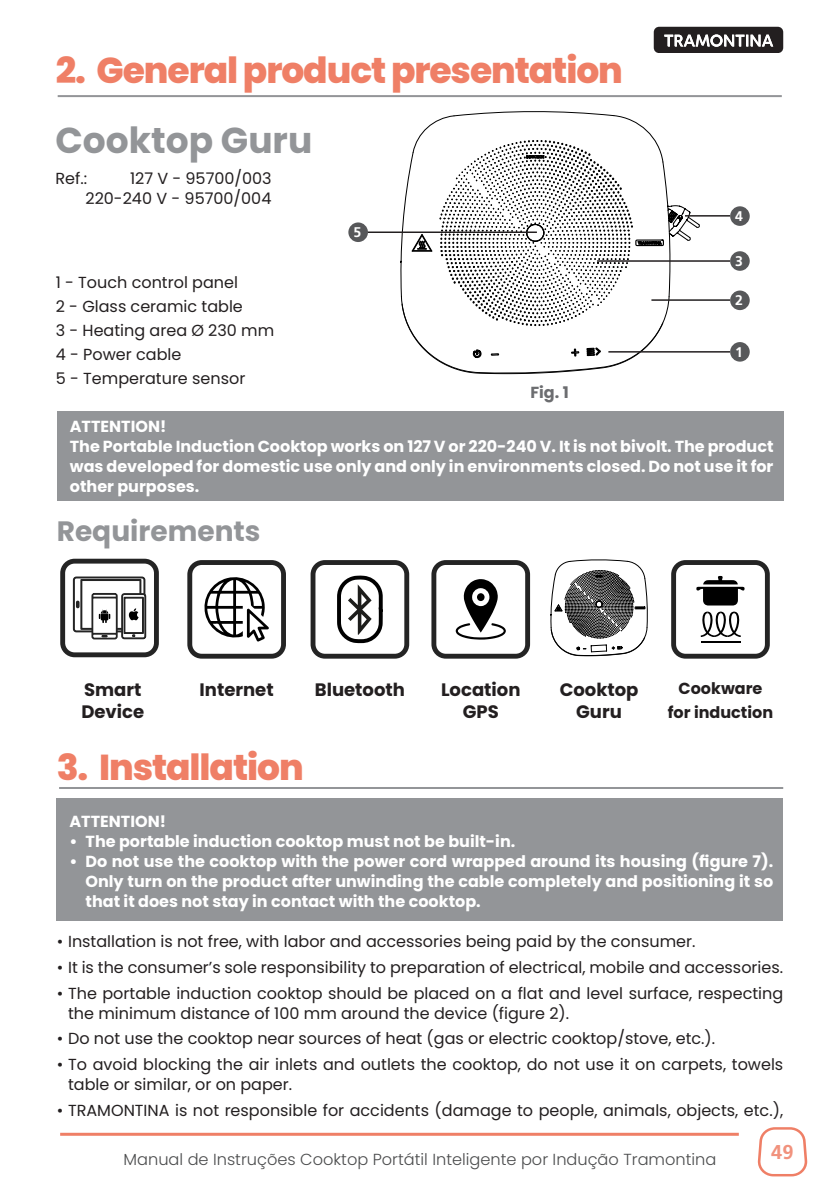
<style>
.page{position:relative;width:840px;height:1191px;background:#fff}
.page>*{position:absolute;margin:0;border:0;box-sizing:border-box;transform-origin:0 0}
.Títulos{font:800 36px "Poppins";letter-spacing:-.03em;color:#ef7f66}
.t1{font:700 36px "Poppins";color:#939598}
.t2{font:700 28px "Poppins";color:#939598}
.t3{font:700 20px "Frutiger LT Pro";color:#f1927d}
.t4{font:700 18px/22px "Poppins";color:#231f20}
.t5{font:16px/20px "Poppins";color:#231f20}
.t6{font:700 16px/20px "Poppins";color:#fff;text-align:justify}
.t7{font:300 16px "Poppins";color:#4b4c4d}
.t8{font:700 16px/24px "Poppins";color:#231f20;text-align:center}
.t9{font:700 16px "Poppins";color:#6c6d70}
.t10{font:600 14.2px "Myriad Pro";color:#000}
.t11{font:700 14px "Frutiger LT Pro";color:#fff}
</style>
<div class="page">
<svg style="left:653px;top:27px;width:129px;height:26px;background:#514e4f"></svg>
<hr style="left:60px;top:1132px;width:678px;height:3px;background:#ef7f66">
<svg style="left:757px;top:1127px;width:49px;height:49px"></svg>
<div style="left:57px;top:799px;width:725px;height:122px;background:#939598"></div>
<hr style="left:59px;top:787px;width:723px;height:2px;background:#939598">
<div style="left:57px;top:411px;width:726px;height:89px;background:#939598"></div>
<hr style="left:58px;top:95px;width:723px;height:2px;background:#939598">
<div style="left:60px;top:559px;width:99px;height:98px;border:5px solid #242424;border-radius:12px"></div>
<svg style="left:72px;top:576px;width:75px;height:64px"></svg>
<div style="left:187px;top:560px;width:99px;height:98px;border:5px solid #242424;border-radius:12px"></div>
<svg style="left:204px;top:577px;width:65px;height:65px"></svg>
<div style="left:310px;top:560px;width:99px;height:98px;border:5px solid #242424;border-radius:12px"></div>
<svg style="left:337px;top:575px;width:46px;height:69px"></svg>
<div style="left:431px;top:560px;width:98px;height:98px;border:5px solid #242424;border-radius:12px"></div>
<svg style="left:455px;top:579px;width:50px;height:60px"></svg>
<div style="left:476px;top:593px;width:8px;height:8px;background:#000;border-radius:50%"></div>
<div style="left:670px;top:560px;width:99px;height:98px;border:5px solid #242424;border-radius:12px"></div>
<svg style="left:696px;top:576px;width:48px;height:29px"></svg>
<hr style="left:700px;top:641px;width:40px;height:2px;background:#000">
<svg style="left:700px;top:611px;width:40px;height:26px"></svg>
<svg style="left:677px;top:205px;width:22px;height:148px"></svg>
<hr style="left:596px;top:260px;width:133px;height:2px;background:#231f20">
<hr style="left:367px;top:231px;width:169px;height:2px;background:#231f20">
<hr style="left:651px;top:299px;width:78px;height:2px;background:#231f20">
<hr style="left:684px;top:215px;width:45px;height:2px;background:#231f20">
<hr style="left:608px;top:351px;width:121px;height:1px;background:#231f20">
<div style="left:729px;top:251px;width:20px;height:20px;background:#57585a;border-radius:50%"></div>
<div style="left:729px;top:290px;width:20px;height:20px;background:#57585a;border-radius:50%"></div>
<div style="left:729px;top:206px;width:20px;height:20px;background:#57585a;border-radius:50%"></div>
<div style="left:348px;top:222px;width:20px;height:20px;background:#57585a;border-radius:50%"></div>
<div style="left:729px;top:342px;width:20px;height:20px;background:#57585a;border-radius:50%"></div>
<svg style="left:399px;top:111px;width:278px;height:263px"></svg>
<svg style="left:550px;top:559px;width:97px;height:97px"></svg>
<p class="Títulos" style="left:56px;top:49px;width:568px">2. General product presentation</p>
<p class="t1" style="left:55px;top:119px;width:258px">Cooktop Guru</p>
<p class="t5" style="left:55px;top:169px;width:33px">Ref.:</p>
<p class="t5" style="left:130px;top:169px;width:143px">127 V - 95700/003</p>
<p class="t5" style="left:85px;top:189px;width:187px">220-240 V - 95700/004</p>
<p class="t5" style="left:56px;top:273px;width:183px">1 - Touch control panel</p>
<p class="t5" style="left:56px;top:297px;width:188px">2 - Glass ceramic table</p>
<p class="t5" style="left:56px;top:321px;width:220px">3 - Heating area Ø 230 mm</p>
<p class="t5" style="left:56px;top:345px;width:127px">4 - Power cable</p>
<p class="t5" style="left:56px;top:369px;width:191px">5 - Temperature sensor</p>
<p class="t11" style="left:353px;top:224px;width:9px">5</p>
<p class="t9" style="left:530px;top:383px;width:40px">Fig. 1</p>
<p class="t11" style="left:734px;top:208px;width:9px">4</p>
<p class="t11" style="left:734px;top:253px;width:9px">3</p>
<p class="t11" style="left:734px;top:292px;width:9px">2</p>
<p class="t11" style="left:734px;top:344px;width:9px">1</p>
<p class="t6" style="left:70px;top:416px;width:98px">ATTENTION!</p>
<p class="t6" style="left:70px;top:436px;width:704px">The Portable Induction Cooktop works on 127 V or 220-240 V. It is not bivolt. The product was developed for domestic use only and only in environments closed. Do not use it for other purposes.</p>
<p class="t2" style="left:57px;top:515px;width:205px">Requirements</p>
<p class="t4" style="left:81px;top:678px;width:64px">Smart<br>Device</p>
<p class="t4" style="left:199px;top:678px;width:76px">Internet</p>
<p class="t4" style="left:314px;top:678px;width:92px">Bluetooth</p>
<p class="t4" style="left:441px;top:678px;width:81px;text-align:center">Location<br>GPS</p>
<p class="t10" style="left:99px;top:679px;width:23px">IOS</p>
<p class="t10" style="left:468px;top:680px;width:26px">GPS</p>
<p class="Títulos" style="left:57px;top:746px;width:248px">3. Installation</p>
<p class="t4" style="left:559px;top:678px;width:80px">Cooktop</p>
<p class="t4" style="left:576px;top:700px;width:47px">Guru</p>
<p class="t8" style="left:667px;top:676px;width:107px">Cookware for induction</p>
<p class="t6" style="left:69px;top:811px;width:98px">ATTENTION!</p>
<p class="t6" style="left:69px;top:831px;width:447px">• The portable induction cooktop must not be built-in.</p>
<p class="t6" style="left:85px;top:851px;width:688px;text-indent:-16px">• Do not use the cooktop with the power cord wrapped around its housing (figure 7).<br>Only turn on the product after unwinding the cable completely and positioning it so that it does not stay in contact with the cooktop.</p>
<p class="t5" style="left:57px;top:931px;width:640px">• Installation is not free, with labor and accessories being paid by the consumer.</p>
<p class="t5" style="left:57px;top:957px;width:727px">• It is the consumer’s sole responsibility to preparation of electrical, mobile and accessories.</p>
<p class="t5" style="left:68px;top:983px;width:716px;text-indent:-11px">• The portable induction cooktop should be placed on a flat and level surface, respecting the minimum distance of 100 mm around the device (figure 2).</p>
<p class="t5" style="left:57px;top:1028px;width:659px">• Do not use the cooktop near sources of heat (gas or electric cooktop/stove, etc.).</p>
<p class="t5" style="left:68px;top:1054px;width:716px;text-indent:-11px">• To avoid blocking the air inlets and outlets the cooktop, do not use it on carpets, towels table or similar, or on paper.</p>
<p class="t5" style="left:57px;top:1100px;width:727px">• TRAMONTINA is not responsible for accidents (damage to people, animals, objects, etc.),</p>
<p class="t7" style="left:123px;top:1149px;width:594px">Manual de Instruções Cooktop Portátil Inteligente por Indução Tramontina</p>
<p class="t3" style="left:770px;top:1140px;width:24px">49</p>
</div>
